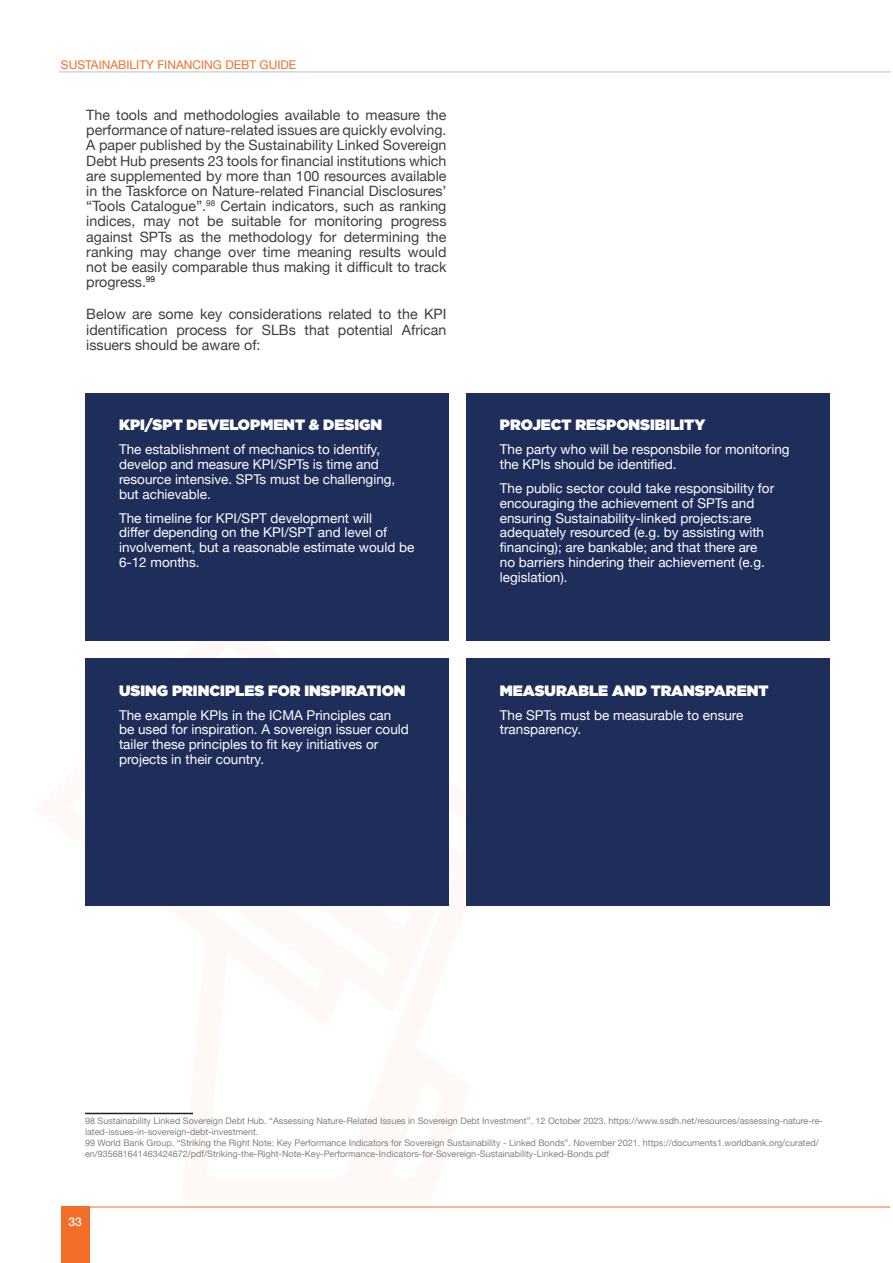
<style>
.page{position:relative;width:893px;height:1263px;background:#fff}
.page>*{position:absolute;margin:0;border:0;box-sizing:border-box;transform-origin:0 0}
.t1{font:900 15px "Gotham";color:#fff}
.t2{font:14.25px/15.1px "Helvetica Neue";color:#3e3e3f;text-align:justify}
.t3{font:13.5px/14.9px "Helvetica Neue";color:#fff}
.t4{font:12px "Helvetica Neue";color:#f36e28}
.t5{font:500 12px "Helvetica Neue";color:#fff}
.t6{font:9px/10.8px "Helvetica Neue";color:#808285}
</style>
<div class="page">
<svg style="left:89px;top:1206px;width:802px;height:15px"></svg>
<hr style="left:59px;top:72px;width:832px;height:1px;background:#bcbdc0">
<div style="left:61px;top:1206px;width:28px;height:57px;background:#f36e28"></div>
<div style="left:85px;top:393px;width:363px;height:248px;background:#1f2d5a"></div>
<div style="left:85px;top:658px;width:363px;height:248px;background:#1f2d5a"></div>
<div style="left:466px;top:393px;width:363px;height:248px;background:#1f2d5a"></div>
<div style="left:466px;top:658px;width:363px;height:248px;background:#1f2d5a"></div>
<hr style="left:85px;top:1113px;width:108px;height:1px;background:#231f20">
<p class="t4" style="left:61px;top:56px;width:237px">SUSTAINABILITY FINANCING DEBT GUIDE</p>
<p class="t2" style="left:86px;top:108px;width:362px">The tools and methodologies available to measure the performance of nature-related issues are quickly evolving.<br>A paper published by the Sustainability Linked Sovereign Debt Hub presents 23 tools for financial institutions which are supplemented by more than 100 resources available in the Taskforce on Nature-related Financial Disclosures’ “Tools Catalogue”.<sup>98</sup> Certain indicators, such as ranking indices, may not be suitable for monitoring progress against SPTs as the methodology for determining the ranking may change over time meaning results would not be easily comparable thus making it difficult to track progress.<sup>99</sup></p>
<p class="t2" style="left:86px;top:307px;width:362px">Below are some key considerations related to the KPI identification process for SLBs that potential African issuers should be aware of:</p>
<p class="t1" style="left:119px;top:414px;width:265px">KPI/SPT DEVELOPMENT &amp; DESIGN</p>
<p class="t3" style="left:119px;top:443px;width:278px">The establishment of mechanics to identify, develop and measure KPI/SPTs is time and resource intensive. SPTs must be challenging, but achievable.</p>
<p class="t3" style="left:119px;top:511px;width:297px">The timeline for KPI/SPT development will<br>differ depending on the KPI/SPT and level of involvement, but a reasonable estimate would be 6-12 months.</p>
<p class="t1" style="left:119px;top:680px;width:288px">USING PRINCIPLES FOR INSPIRATION</p>
<p class="t3" style="left:119px;top:708px;width:291px">The example KPIs in the ICMA Principles can be used for inspiration. A sovereign issuer could tailer these principles to fit key initiatives or projects in their country.</p>
<p class="t1" style="left:500px;top:414px;width:207px">PROJECT RESPONSIBILITY</p>
<p class="t3" style="left:500px;top:443px;width:291px">The party who will be responsbile for monitoring the KPIs should be identified.</p>
<p class="t3" style="left:500px;top:481px;width:276px">The public sector could take responsibility for encouraging the achievement of SPTs and ensuring Sustainability-linked projects:are adequately resourced (e.g. by assisting with financing); are bankable; and that there are no barriers hindering their achievement (e.g. legislation).</p>
<p class="t1" style="left:500px;top:680px;width:270px">MEASURABLE AND TRANSPARENT</p>
<p class="t3" style="left:500px;top:708px;width:245px">The SPTs must be measurable to ensure transparency.</p>
<p class="t6" style="left:85px;top:1116px;width:739px">98 Sustainability Linked Sovereign Debt Hub. “Assessing Nature-Related Issues in Sovereign Debt Investment”. 12 October 2023. https://www.ssdh.net/resources/assessing-nature-re&shy;lated-issues-in-sovereign-debt-investment.<br>99 World Bank Group. “Striking the Right Note: Key Performance Indicators for Sovereign Sustainability - Linked Bonds”. November 2021. https://documents1.worldbank.org/curated/ en/935681641463424672/pdf/Striking-the-Right-Note-Key-Performance-Indicators-for-Sovereign-Sustainability-Linked-Bonds.pdf</p>
<p class="t5" style="left:68px;top:1212px;width:15px">33</p>
</div>
